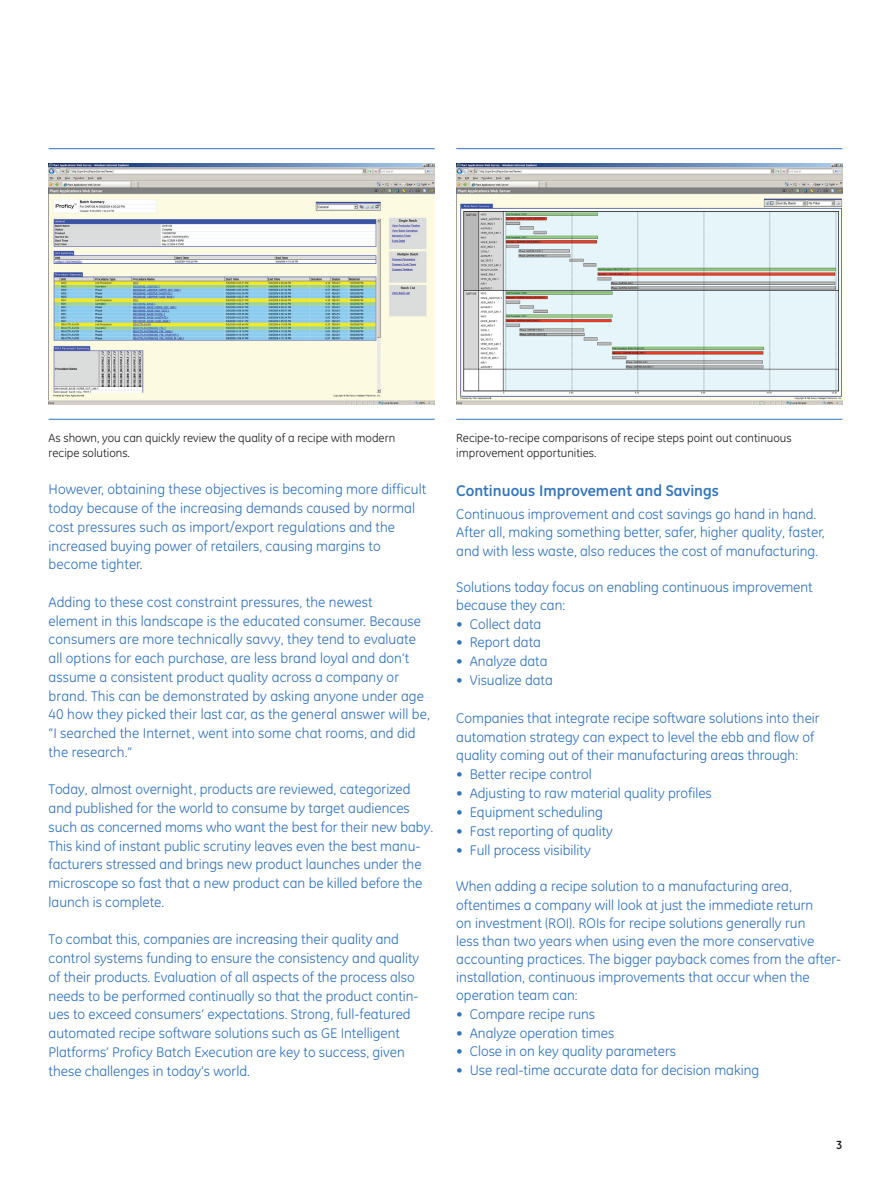
<style>
.page{position:relative;width:891px;height:1188px;background:#fff}
.page>*{position:absolute;margin:0;border:0;box-sizing:border-box;transform-origin:0 0}
.t1{font:700 15.75px "GE Inspira";color:#3273ba}
.t2{font:14.25px/18.8px "GE Inspira";color:#3273ba}
.t3{font:12px/15px "GE Inspira";color:#231f20}
.t4{font:700 12px "GE Inspira";color:#231f20}
</style>
<div class="page">
<img style="left:456px;top:163px;width:386px;height:242px">
<img style="left:49px;top:163px;width:386px;height:242px">
<hr style="left:49px;top:148px;width:386px;height:1px;background:#3273ba">
<hr style="left:49px;top:419px;width:386px;height:1px;background:#3273ba">
<hr style="left:456px;top:148px;width:386px;height:1px;background:#3273ba">
<hr style="left:456px;top:419px;width:386px;height:1px;background:#3273ba">
<p class="t3" style="left:49px;top:431px;width:348px">As shown, you can quickly review the quality of a recipe with modern recipe solutions.</p>
<p class="t2" style="left:49px;top:480px;width:379px">However, obtaining these objectives is becoming more difficult today because of the increasing demands caused by normal cost pressures such as import/export regulations and the increased buying power of retailers, causing margins to become tighter.</p>
<p class="t2" style="left:49px;top:593px;width:383px">Adding to these cost constraint pressures, the newest<br>element in this landscape is the educated consumer. Because consumers are more technically savvy, they tend to evaluate all options for each purchase, are less brand loyal and don’t assume a consistent product quality across a company or brand. This can be demonstrated by asking anyone under age 40 how they picked their last car, as the general answer will be, “I searched the Internet, went into some chat rooms, and did the research.”</p>
<p class="t2" style="left:49px;top:780px;width:386px">Today, almost overnight, products are reviewed, categorized and published for the world to consume by target audiences such as concerned moms who want the best for their new baby.<br>This kind of instant public scrutiny leaves even the best manu&shy;facturers stressed and brings new product launches under the microscope so fast that a new product can be killed before the launch is complete.</p>
<p class="t2" style="left:49px;top:930px;width:372px">To combat this, companies are increasing their quality and control systems funding to ensure the consistency and quality of their products. Evaluation of all aspects of the process also needs to be performed continually so that the product contin&shy;ues to exceed consumers’ expectations. Strong, full-featured automated recipe software solutions such as GE Intelligent Platforms’ Proficy Batch Execution are key to success, given these challenges in today’s world.</p>
<p class="t3" style="left:456px;top:431px;width:337px">Recipe-to-recipe comparisons of recipe steps point out continuous improvement opportunities.</p>
<p class="t1" style="left:456px;top:480px;width:264px">Continuous Improvement and Savings</p>
<p class="t2" style="left:456px;top:505px;width:370px;line-height:18.1px">Continuous improvement and cost savings go hand in hand.<br>After all, making something better, safer, higher quality, faster, and with less waste, also reduces the cost of manufacturing.</p>
<p class="t2" style="left:456px;top:578px;width:358px;line-height:18.1px">Solutions today focus on enabling continuous improvement because they can:</p>
<p class="t2" style="left:456px;top:614px;width:87px">• Collect data</p>
<p class="t2" style="left:456px;top:633px;width:86px">• Report data</p>
<p class="t2" style="left:456px;top:652px;width:93px">• Analyze data</p>
<p class="t2" style="left:456px;top:671px;width:98px">• Visualize data</p>
<p class="t2" style="left:456px;top:708px;width:365px">Companies that integrate recipe software solutions into their automation strategy can expect to level the ebb and flow of quality coming out of their manufacturing areas through:</p>
<p class="t2" style="left:456px;top:765px;width:137px">• Better recipe control</p>
<p class="t2" style="left:456px;top:784px;width:257px">• Adjusting to raw material quality profiles</p>
<p class="t2" style="left:456px;top:803px;width:148px">• Equipment scheduling</p>
<p class="t2" style="left:456px;top:821px;width:158px">• Fast reporting of quality</p>
<p class="t2" style="left:456px;top:840px;width:136px">• Full process visibility</p>
<p class="t2" style="left:456px;top:877px;width:387px;line-height:18.1px">When adding a recipe solution to a manufacturing area, oftentimes a company will look at just the immediate return<br>on investment (ROI). ROIs for recipe solutions generally run<br>less than two years when using even the more conservative accounting practices. The bigger payback comes from the after&shy;installation, continuous improvements that occur when the operation team can:</p>
<p class="t2" style="left:456px;top:1004px;width:140px">• Compare recipe runs</p>
<p class="t2" style="left:456px;top:1023px;width:159px">• Analyze operation times</p>
<p class="t2" style="left:456px;top:1042px;width:221px">• Close in on key quality parameters</p>
<p class="t2" style="left:456px;top:1061px;width:304px">• Use real-time accurate data for decision making</p>
<p class="t4" style="left:836px;top:1137px;width:8px">3</p>
</div>
